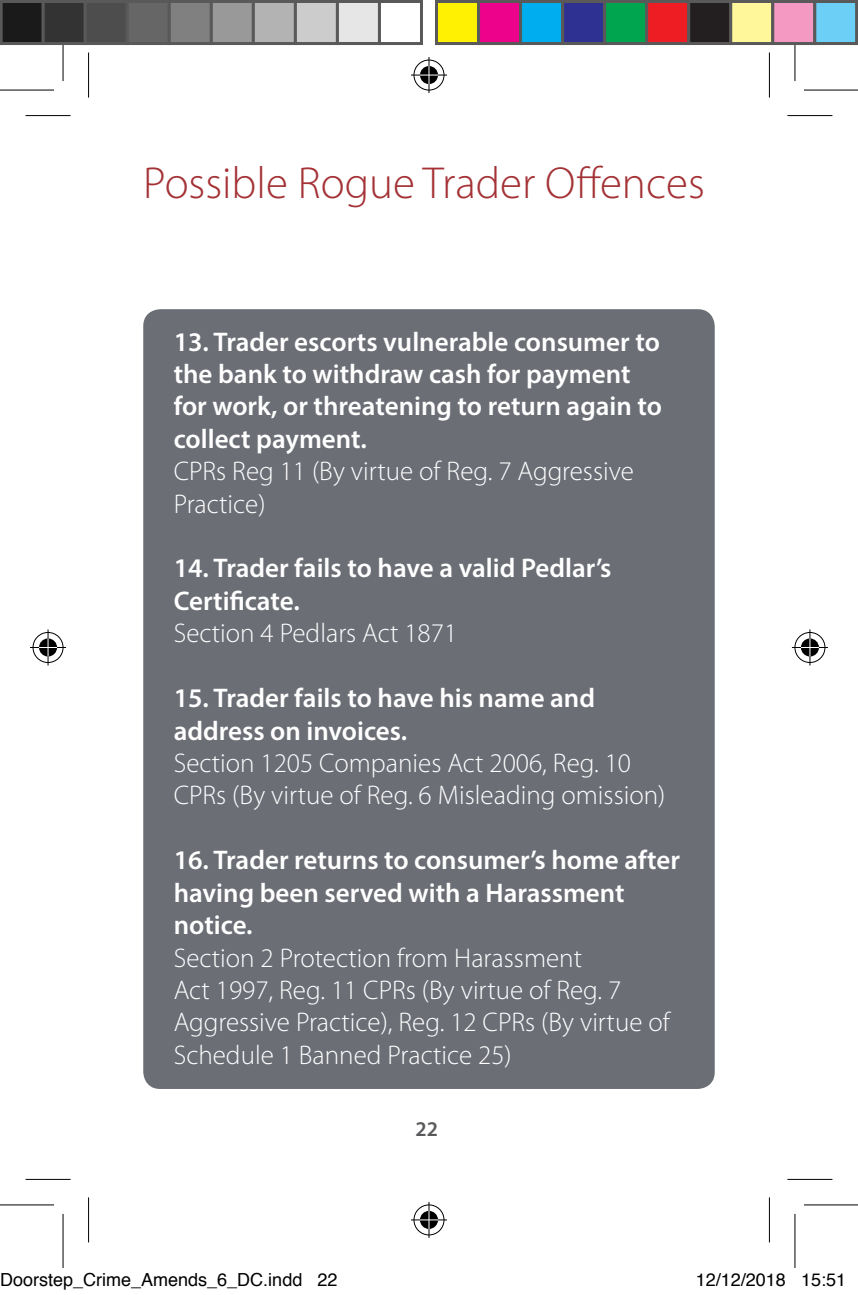
<style>
.page{position:relative;width:858px;height:1295px;background:#fff}
.page>*{position:absolute;margin:0;border:0;box-sizing:border-box;transform-origin:0 0}
.t1{font:300 45px "Myriad Pro";color:#a43236}
.t2{font:600 27px/32.4px "Myriad Pro";color:#fff}
.t3{font:300 27px/32.4px "Myriad Pro";color:#fff}
.t4{font:600 21px "Myriad Pro";color:#5a5a5d}
.t5{font:18px "Helvetica";color:#000}
</style>
<div class="page">
<div style="left:143px;top:309px;width:571px;height:779px;background:#6c6e76;border-radius:17px"></div>
<svg style="left:769px;top:53px;width:1px;height:45px"></svg>
<svg style="left:769px;top:1197px;width:1px;height:44px"></svg>
<hr style="left:26px;top:115px;width:45px;height:1px;background:#000">
<hr style="left:787px;top:115px;width:45px;height:1px;background:#000">
<hr style="left:26px;top:1178px;width:45px;height:1px;background:#000">
<hr style="left:787px;top:1178px;width:45px;height:1px;background:#000">
<hr style="left:88px;top:53px;width:1px;height:45px;background:#000">
<hr style="left:88px;top:1196px;width:1px;height:45px;background:#000">
<hr style="left:768px;top:53px;width:1px;height:45px;background:#000">
<hr style="left:768px;top:1196px;width:1px;height:45px;background:#000">
<svg style="left:0;top:90px;width:54px;height:1px"></svg>
<svg style="left:804px;top:90px;width:53px;height:1px"></svg>
<svg style="left:0;top:1205px;width:54px;height:1px"></svg>
<svg style="left:804px;top:1205px;width:53px;height:1px"></svg>
<svg style="left:795px;top:45px;width:1px;height:36px"></svg>
<svg style="left:795px;top:1214px;width:1px;height:53px"></svg>
<hr style="left:0;top:89px;width:54px;height:1px;background:#000">
<hr style="left:803px;top:89px;width:54px;height:1px;background:#000">
<hr style="left:0;top:1203px;width:54px;height:2px;background:#000">
<hr style="left:803px;top:1203px;width:54px;height:2px;background:#000">
<hr style="left:62px;top:27px;width:2px;height:54px;background:#000">
<hr style="left:62px;top:1213px;width:2px;height:54px;background:#000">
<hr style="left:794px;top:27px;width:1px;height:54px;background:#000">
<hr style="left:794px;top:1213px;width:1px;height:54px;background:#000">
<div style="left:412px;top:58px;width:34px;height:34px;border:4px solid #fff;border-radius:50%"></div>
<hr style="left:411px;top:73px;width:36px;height:4px;background:#fff">
<svg style="left:427px;top:57px;width:4px;height:36px"></svg>
<div style="left:418px;top:64px;width:22px;height:22px;border:4px solid #fff;border-radius:50%"></div>
<div style="left:413px;top:60px;width:31px;height:30px;border:1px solid #000;border-radius:50%"></div>
<hr style="left:411px;top:74px;width:36px;height:2px;background:#000">
<hr style="left:428px;top:57px;width:1px;height:36px;background:#000">
<svg style="left:420px;top:66px;width:18px;height:18px"></svg>
<div style="left:412px;top:1202px;width:34px;height:34px;border:4px solid #fff;border-radius:50%"></div>
<svg style="left:411px;top:1217px;width:36px;height:4px"></svg>
<svg style="left:427px;top:1202px;width:4px;height:35px"></svg>
<div style="left:418px;top:1208px;width:22px;height:22px;border:4px solid #fff;border-radius:50%"></div>
<div style="left:413px;top:1204px;width:31px;height:30px;border:1px solid #000;border-radius:50%"></div>
<hr style="left:411px;top:1218px;width:36px;height:2px;background:#000">
<hr style="left:428px;top:1201px;width:1px;height:36px;background:#000">
<svg style="left:420px;top:1210px;width:18px;height:18px"></svg>
<div style="left:31px;top:630px;width:34px;height:34px;border:4px solid #fff;border-radius:50%"></div>
<svg style="left:31px;top:645px;width:34px;height:4px"></svg>
<svg style="left:46px;top:629px;width:4px;height:36px"></svg>
<div style="left:37px;top:636px;width:22px;height:22px;border:4px solid #fff;border-radius:50%"></div>
<div style="left:33px;top:632px;width:30px;height:30px;border:1px solid #000;border-radius:50%"></div>
<hr style="left:30px;top:646px;width:36px;height:2px;background:#000">
<hr style="left:48px;top:629px;width:1px;height:36px;background:#000">
<svg style="left:39px;top:638px;width:18px;height:18px"></svg>
<div style="left:792px;top:630px;width:34px;height:34px;border:4px solid #fff;border-radius:50%"></div>
<hr style="left:791px;top:645px;width:36px;height:4px;background:#fff">
<svg style="left:807px;top:629px;width:4px;height:36px"></svg>
<div style="left:798px;top:636px;width:22px;height:22px;border:4px solid #fff;border-radius:50%"></div>
<div style="left:794px;top:632px;width:31px;height:30px;border:1px solid #000;border-radius:50%"></div>
<hr style="left:791px;top:646px;width:36px;height:2px;background:#000">
<hr style="left:809px;top:629px;width:1px;height:36px;background:#000">
<svg style="left:800px;top:638px;width:18px;height:18px"></svg>
<div style="left:1px;top:2px;width:42px;height:42px;background:#1a1a1a"></div>
<div style="left:0;top:0;width:45px;height:45px;border:3px solid #595959"></div>
<div style="left:43px;top:2px;width:42px;height:42px;background:#333"></div>
<div style="left:42px;top:0;width:45px;height:45px;border:3px solid #595959"></div>
<div style="left:85px;top:2px;width:42px;height:42px;background:#4d4d4d"></div>
<div style="left:84px;top:0;width:45px;height:45px;border:3px solid #595959"></div>
<div style="left:127px;top:2px;width:42px;height:42px;background:#666"></div>
<div style="left:126px;top:0;width:45px;height:45px;border:3px solid #595959"></div>
<div style="left:169px;top:2px;width:42px;height:42px;background:#808080"></div>
<div style="left:168px;top:0;width:45px;height:45px;border:3px solid #595959"></div>
<div style="left:211px;top:2px;width:42px;height:42px;background:#999"></div>
<div style="left:210px;top:0;width:45px;height:45px;border:3px solid #595959"></div>
<div style="left:253px;top:2px;width:42px;height:42px;background:#b3b3b3"></div>
<div style="left:252px;top:0;width:45px;height:45px;border:3px solid #595959"></div>
<div style="left:295px;top:2px;width:42px;height:42px;background:#ccc"></div>
<div style="left:294px;top:0;width:45px;height:45px;border:3px solid #595959"></div>
<div style="left:337px;top:2px;width:42px;height:42px;background:#e6e6e6"></div>
<div style="left:336px;top:0;width:45px;height:45px;border:3px solid #595959"></div>
<div style="left:378px;top:0;width:45px;height:45px;border:3px solid #595959"></div>
<div style="left:436px;top:2px;width:42px;height:42px;background:#fff101"></div>
<div style="left:435px;top:0;width:45px;height:45px;border:3px solid #595959"></div>
<div style="left:478px;top:2px;width:42px;height:42px;background:#ed028c"></div>
<div style="left:477px;top:0;width:45px;height:45px;border:3px solid #595959"></div>
<div style="left:520px;top:2px;width:42px;height:42px;background:#00aeef"></div>
<div style="left:519px;top:0;width:45px;height:45px;border:3px solid #595959"></div>
<div style="left:562px;top:2px;width:42px;height:42px;background:#2e3092"></div>
<div style="left:561px;top:0;width:45px;height:45px;border:3px solid #595959"></div>
<div style="left:604px;top:2px;width:42px;height:42px;background:#00a54f"></div>
<div style="left:603px;top:0;width:45px;height:45px;border:3px solid #595959"></div>
<div style="left:646px;top:2px;width:42px;height:42px;background:#ee1d23"></div>
<div style="left:645px;top:0;width:45px;height:45px;border:3px solid #595959"></div>
<div style="left:688px;top:2px;width:42px;height:42px;background:#231f20"></div>
<div style="left:687px;top:0;width:45px;height:45px;border:3px solid #595959"></div>
<div style="left:730px;top:2px;width:42px;height:42px;background:#fff79a"></div>
<div style="left:729px;top:0;width:45px;height:45px;border:3px solid #595959"></div>
<div style="left:772px;top:2px;width:42px;height:42px;background:#f499c2"></div>
<div style="left:771px;top:0;width:45px;height:45px;border:3px solid #595959"></div>
<div style="left:814px;top:2px;width:42px;height:42px;background:#6bcff6"></div>
<div style="left:813px;top:0;width:44px;height:45px;border:3px solid #595959"></div>
<svg style="left:855px;top:0;width:2px;height:45px"></svg>
<p class="t1" style="left:143px;top:156px;width:563px">Possible Rogue Trader Offences</p>
<p class="t2" style="left:174px;top:324px;width:490px">13. Trader escorts vulnerable consumer to the bank to withdraw cash for payment for work, or threatening to return again to collect payment.</p>
<p class="t3" style="left:174px;top:454px;width:461px">CPRs Reg 11 (By virtue of Reg. 7 Aggressive<br>Practice)</p>
<p class="t2" style="left:174px;top:551px;width:439px">14. Trader fails to have a valid Pedlar’s<br>Certificate.</p>
<p class="t3" style="left:174px;top:616px;width:285px">Section 4 Pedlars Act 1871</p>
<p class="t2" style="left:174px;top:681px;width:423px">15. Trader fails to have his name and address on invoices.</p>
<p class="t3" style="left:174px;top:746px;width:493px">Section 1205 Companies Act 2006, Reg. 10<br>CPRs (By virtue of Reg. 6 Misleading omission)</p>
<p class="t2" style="left:174px;top:843px;width:507px">16. Trader returns to consumer’s home after having been served with a Harassment notice.</p>
<p class="t3" style="left:174px;top:940px;width:497px">Section 2 Protection from Harassment<br>Act 1997, Reg. 11 CPRs (By virtue of Reg. 7<br>Aggressive Practice), Reg. 12 CPRs (By virtue of Schedule 1 Banned Practice 25)</p>
<p class="t4" style="left:415px;top:1114px;width:24px">22</p>
<p class="t5" style="left:0;top:1265px;width:339px">Doorstep_Crime_Amends_6_DC.indd 22</p>
<p class="t5" style="left:695px;top:1265px;width:152px">12/12/2018 15:51</p>
</div>
